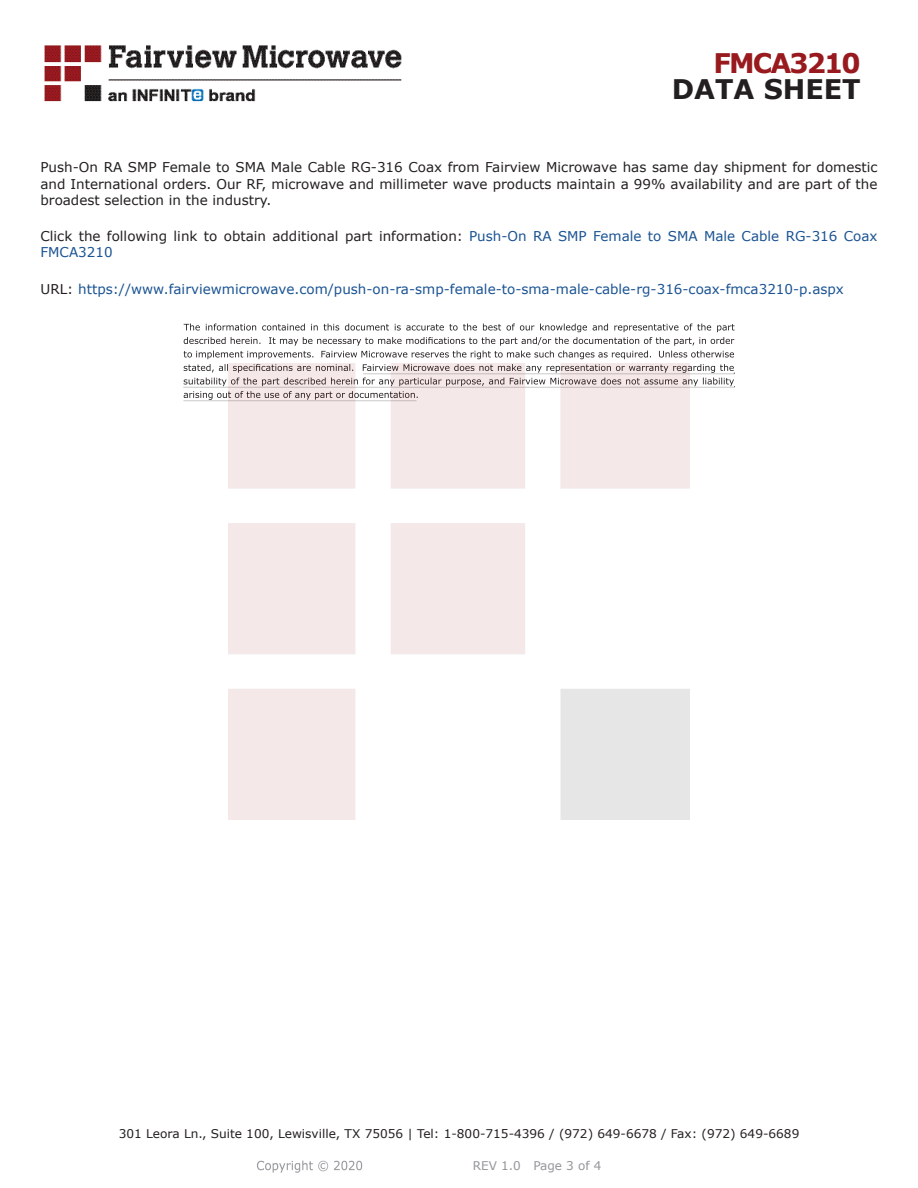
<style>
.page{position:relative;width:918px;height:1188px;background:#fff}
.page>*{position:absolute;margin:0;border:0;box-sizing:border-box;transform-origin:0 0}
.t1{font:700 27px "Verdana";color:#231f20}
.FM{font:700 27px "Verdana";letter-spacing:-.07em;color:#981a1e}
.Web_Description_Para{font:13.5px/16.2px "Verdana";color:#231f20;text-align:justify}
.URL_para{font:13.5px "Verdana";color:#1a5392}
.t2{font:12px "Verdana";color:#231f20}
.REV_Info{font:12px "Verdana";color:#939598}
.s1{color:#1a5392}
.s2{color:#231f20}
</style>
<div class="page">
<svg style="left:184px;top:324px;width:551px;height:76px"></svg>
<hr style="left:363px;top:373px;width:372px;height:1px;background:#231f20">
<hr style="left:183px;top:387px;width:551px;height:1px;background:#231f20">
<hr style="left:183px;top:400px;width:234px;height:1px;background:#231f20">
<img style="left:257px;top:1160px;width:106px;height:13px">
<img style="left:228px;top:364px;width:462px;height:456px">
<img style="left:44px;top:45px;width:358px;height:57px">
<p class="FM" style="left:714px;top:44px;width:149px">FMCA3210</p>
<p class="t1" style="left:672px;top:70px;width:191px">DATA SHEET</p>
<p class="Web_Description_Para" style="left:40px;top:159px;width:839px">Push-On RA SMP Female to SMA Male Cable RG-316 Coax from Fairview Microwave has same day shipment for domestic and International orders. Our RF, microwave and millimeter wave products maintain a 99% availability and are part of the broadest selection in the industry.</p>
<p class="Web_Description_Para" style="left:40px;top:228px;width:839px">Click the following link to obtain additional part information: <span class="s1">Push-On RA SMP Female to SMA Male Cable RG-316 Coax<br>FMCA3210</span></p>
<p class="URL_para" style="left:40px;top:280px;width:805px"><span class="s2">URL:</span> https://www.fairviewmicrowave.com/push-on-ra-smp-female-to-sma-male-cable-rg-316-coax-fmca3210-p.aspx</p>
<p class="t2" style="left:119px;top:1125px;width:682px">301 Leora Ln., Suite 100, Lewisville, TX 75056 | Tel: 1-800-715-4396 / (972) 649-6678 / Fax: (972) 649-6689</p>
<p class="REV_Info" style="left:473px;top:1157px;width:130px">REV 1.0 Page 3 of 4</p>
</div>
